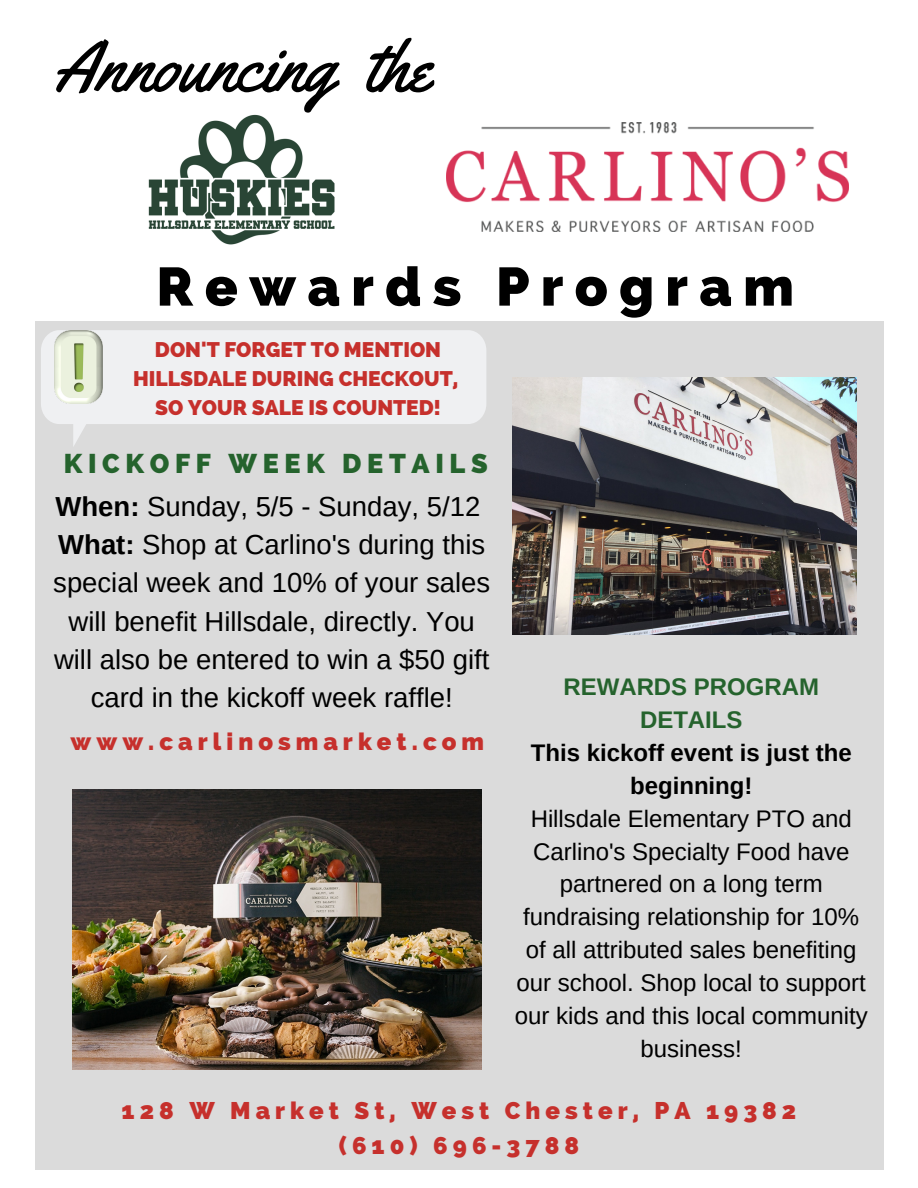
<style>
.page{position:relative;width:918px;height:1188px;background:#fff}
.page>*{position:absolute;margin:0;border:0;box-sizing:border-box;transform-origin:0 0}
.t1{font:72px "Yellowtail";color:#000}
.t2{font:800 54px "Raleway";letter-spacing:.21em;color:#000}
.t3{font:27.45px/38.1px "Arimo";color:#000;text-align:center}
.t4{font:800 27px "Raleway";letter-spacing:.21em;color:#25632d}
.t5{font:24px/33px "Arimo";color:#000;text-align:center}
.t6{font:800 24px/35.4px "Raleway";letter-spacing:.21em;color:#c6302c;text-align:center}
.t7{font:700 24px/33px "Arimo";color:#000;text-align:center}
.t8{font:700 24px/33px "Arimo";color:#25632d;text-align:center}
.t9{font:800 21px/29.2px "Raleway";color:#c6302c;text-align:center}
.s1{font-weight:700}
</style>
<div class="page">
<img style="left:148px;top:114px;width:187px;height:131px">
<div style="left:35px;top:322px;width:848px;height:848px;background:#dbdbdb"></div>
<img style="left:512px;top:377px;width:345px;height:258px">
<img style="left:447px;top:123px;width:401px;height:109px">
<img style="left:72px;top:789px;width:410px;height:280px">
<svg style="left:41px;top:330px;width:445px;height:116px;fill:#eff0f2"></svg>
<img style="left:54px;top:330px;width:49px;height:73px">
<h1 class="t1" style="left:54px;top:21px;width:378px">Announcing the</h1>
<h2 class="t2" style="left:157px;top:255px;width:639px">Rewards Program</h2>
<p class="t9" style="left:133px;top:335px;width:327px">DON'T FORGET TO MENTION<br>HILLSDALE DURING CHECKOUT,<br>SO YOUR SALE IS COUNTED!</p>
<p class="t4" style="left:64px;top:447px;width:426px">KICKOFF WEEK DETAILS</p>
<p class="t3" style="left:53px;top:488px;width:439px"><span class="s1">When:</span> Sunday, 5/5 - Sunday, 5/12<br><span class="s1">What:</span> Shop at Carlino's during this special week and 10% of your sales will benefit Hillsdale, directly. You will also be entered to win a $50 gift card in the kickoff week raffle!</p>
<p class="t6" style="left:71px;top:724px;width:415px">www.carlinosmarket.com</p>
<p class="t8" style="left:563px;top:670px;width:257px">REWARDS PROGRAM<br>DETAILS</p>
<p class="t7" style="left:531px;top:736px;width:323px">This kickoff event is just the beginning!</p>
<p class="t5" style="left:515px;top:802px;width:355px">Hillsdale Elementary PTO and<br>Carlino's Specialty Food have partnered on a long term fundraising relationship for 10% of all attributed sales benefiting our school. Shop local to support our kids and this local community business!</p>
<p class="t6" style="left:122px;top:1092px;width:676px">128 W Market St, West Chester, PA 19382 (610) 696-3788</p>
</div>
